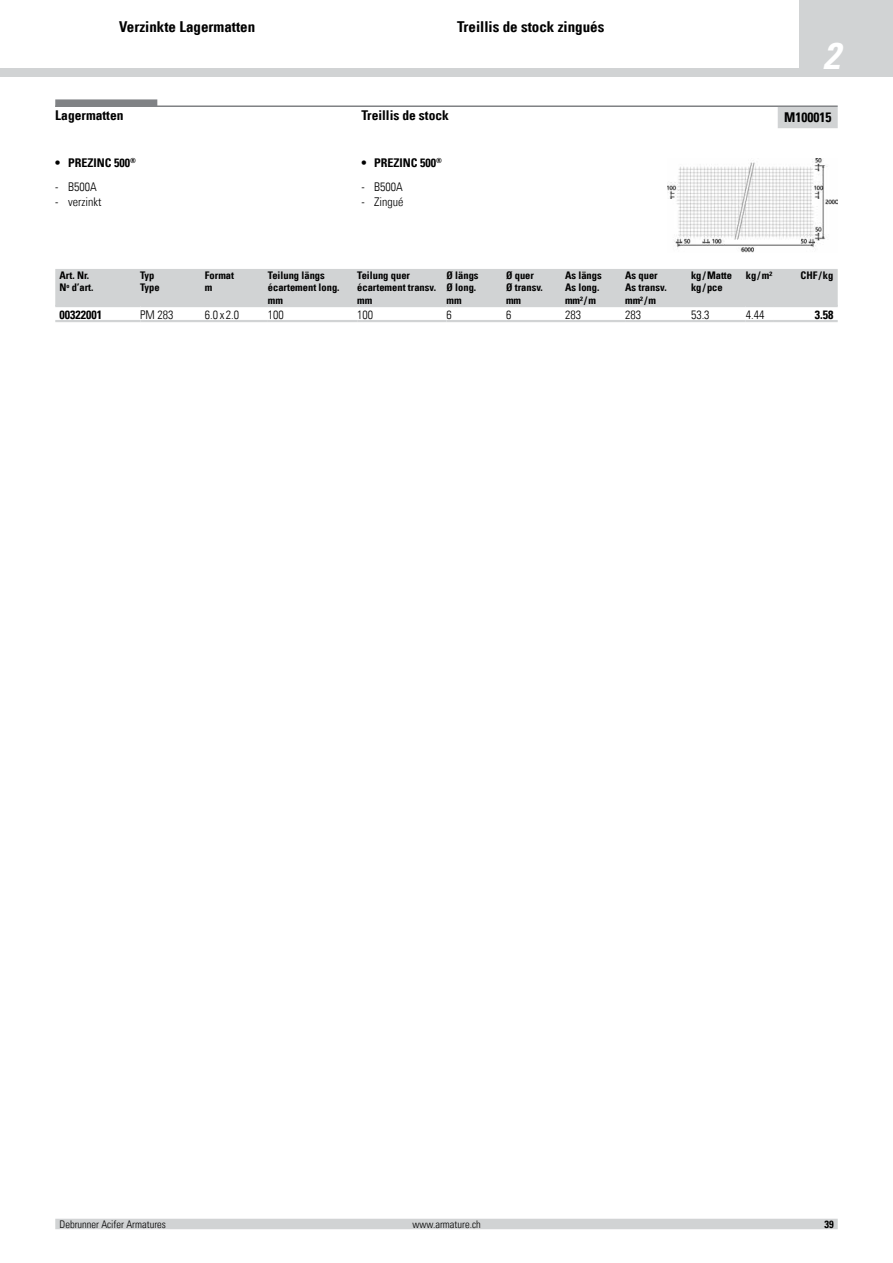
<style>
.page{position:relative;width:893px;height:1263px;background:#fff}
.page>*{position:absolute;margin:0;border:0;box-sizing:border-box;transform-origin:0 0}
.t1{font:37.5px "Univers Com 67 Bold Cond Obl";color:#fff}
.t2{font:15px "Univers Com 67 Bold Cond";color:#000}
.t3{font:13.5px "Univers Com 67 Bold Cond";color:#000}
.t4{font:12px "Univers Com 47 Light Cond";color:#000}
.t5{font:12px "Univers Com 67 Bold Cond";color:#000}
.t6{font:10.5px/12.8px "Univers Com 67 Bold Cond";color:#000}
.t7{font:10.5px "Univers Com 47 Light Cond";color:#000}
</style>
<div class="page">
<div style="left:0;top:68px;width:863px;height:9px;background:#d1d3d4"></div>
<div style="left:799px;top:0;width:94px;height:77px;background:#d1d3d4"></div>
<div style="left:55px;top:1219px;width:783px;height:10px;background:#d1d3d4"></div>
<img style="left:668px;top:158px;width:170px;height:94px">
<div style="left:55px;top:99px;width:102px;height:8px;background:#808285"></div>
<hr style="left:55px;top:105px;width:783px;height:2px;background:#808285">
<div style="left:778px;top:107px;width:60px;height:21px;background:#d1d3d4"></div>
<div style="left:55px;top:269px;width:783px;height:36px;background:#d1d3d4"></div>
<hr style="left:55px;top:305px;width:85px;height:2px;background:#d1d3d4">
<hr style="left:140px;top:305px;width:65px;height:2px;background:#d1d3d4">
<hr style="left:205px;top:305px;width:63px;height:2px;background:#d1d3d4">
<hr style="left:268px;top:305px;width:89px;height:2px;background:#d1d3d4">
<hr style="left:357px;top:305px;width:89px;height:2px;background:#d1d3d4">
<hr style="left:446px;top:305px;width:60px;height:2px;background:#d1d3d4">
<hr style="left:506px;top:305px;width:59px;height:2px;background:#d1d3d4">
<hr style="left:565px;top:305px;width:60px;height:2px;background:#d1d3d4">
<hr style="left:625px;top:305px;width:66px;height:2px;background:#d1d3d4">
<hr style="left:691px;top:305px;width:55px;height:2px;background:#d1d3d4">
<hr style="left:746px;top:305px;width:28px;height:2px;background:#d1d3d4">
<hr style="left:774px;top:305px;width:64px;height:2px;background:#d1d3d4">
<hr style="left:55px;top:320px;width:85px;height:2px;background:#d1d3d4">
<hr style="left:140px;top:320px;width:65px;height:2px;background:#d1d3d4">
<hr style="left:205px;top:320px;width:63px;height:2px;background:#d1d3d4">
<hr style="left:268px;top:320px;width:89px;height:2px;background:#d1d3d4">
<hr style="left:357px;top:320px;width:89px;height:2px;background:#d1d3d4">
<hr style="left:446px;top:320px;width:60px;height:2px;background:#d1d3d4">
<hr style="left:506px;top:320px;width:59px;height:2px;background:#d1d3d4">
<hr style="left:565px;top:320px;width:60px;height:2px;background:#d1d3d4">
<hr style="left:625px;top:320px;width:66px;height:2px;background:#d1d3d4">
<hr style="left:691px;top:320px;width:55px;height:2px;background:#d1d3d4">
<hr style="left:746px;top:320px;width:28px;height:2px;background:#d1d3d4">
<hr style="left:774px;top:320px;width:64px;height:2px;background:#d1d3d4">
<h2 class="t2" style="left:119px;top:18px;width:138px">Verzinkte Lagermatten</h2>
<h2 class="t2" style="left:457px;top:18px;width:149px">Treillis de stock zingués</h2>
<h1 class="t1" style="left:823px;top:33px;width:18px">2</h1>
<p class="t3" style="left:55px;top:107px;width:70px">Lagermatten</p>
<p class="t3" style="left:361px;top:107px;width:89px">Treillis de stock</p>
<p class="t3" style="left:784px;top:109px;width:49px">M100015</p>
<p class="t5" style="left:55px;top:155px;width:82px">• PREZINC 500<sup>®</sup></p>
<p class="t5" style="left:361px;top:155px;width:82px">• PREZINC 500<sup>®</sup></p>
<p class="t4" style="left:55px;top:179px;width:43px">- B500A</p>
<p class="t4" style="left:55px;top:194px;width:48px">- verzinkt</p>
<p class="t4" style="left:361px;top:179px;width:43px">- B500A</p>
<p class="t4" style="left:361px;top:194px;width:44px">- Zingué</p>
<p class="t6" style="left:60px;top:268px;width:35px">Art. Nr.<br>N<sup>o</sup> d’art.</p>
<p class="t6" style="left:140px;top:268px;width:21px">Typ<br>Type</p>
<p class="t6" style="left:205px;top:268px;width:31px">Format m</p>
<p class="t6" style="left:268px;top:268px;width:73px">Teilung längs écartement long. mm</p>
<p class="t6" style="left:357px;top:268px;width:80px">Teilung quer écartement transv. mm</p>
<p class="t6" style="left:446px;top:268px;width:34px">Ø längs<br>Ø long. mm</p>
<p class="t6" style="left:506px;top:268px;width:38px">Ø quer<br>Ø transv. mm</p>
<p class="t6" style="left:565px;top:268px;width:38px">As längs<br>As long. mm²/m</p>
<p class="t6" style="left:625px;top:268px;width:43px">As quer<br>As transv. mm²/m</p>
<p class="t6" style="left:691px;top:268px;width:43px">kg /Matte kg / pce</p>
<p class="t6" style="left:746px;top:268px;width:28px">kg/m²</p>
<p class="t6" style="left:800px;top:268px;width:34px">CHF /kg</p>
<p class="t5" style="left:60px;top:308px;width:44px">00322001</p>
<p class="t4" style="left:140px;top:308px;width:35px">PM 283</p>
<p class="t4" style="left:205px;top:308px;width:36px">6.0 x 2.0</p>
<p class="t4" style="left:268px;top:308px;width:17px">100</p>
<p class="t4" style="left:357px;top:308px;width:17px">100</p>
<p class="t4" style="left:446px;top:308px;width:7px">6</p>
<p class="t4" style="left:506px;top:308px;width:7px">6</p>
<p class="t4" style="left:565px;top:308px;width:17px">283</p>
<p class="t4" style="left:625px;top:308px;width:17px">283</p>
<p class="t4" style="left:691px;top:308px;width:20px">53.3</p>
<p class="t4" style="left:746px;top:308px;width:20px">4.44</p>
<p class="t5" style="left:815px;top:308px;width:20px">3.58</p>
<p class="t7" style="left:60px;top:1218px;width:108px">Debrunner Acifer Armatures</p>
<p class="t7" style="left:413px;top:1218px;width:70px">www.armature.ch</p>
<p class="t6" style="left:824px;top:1218px;width:11px">39</p>
</div>
